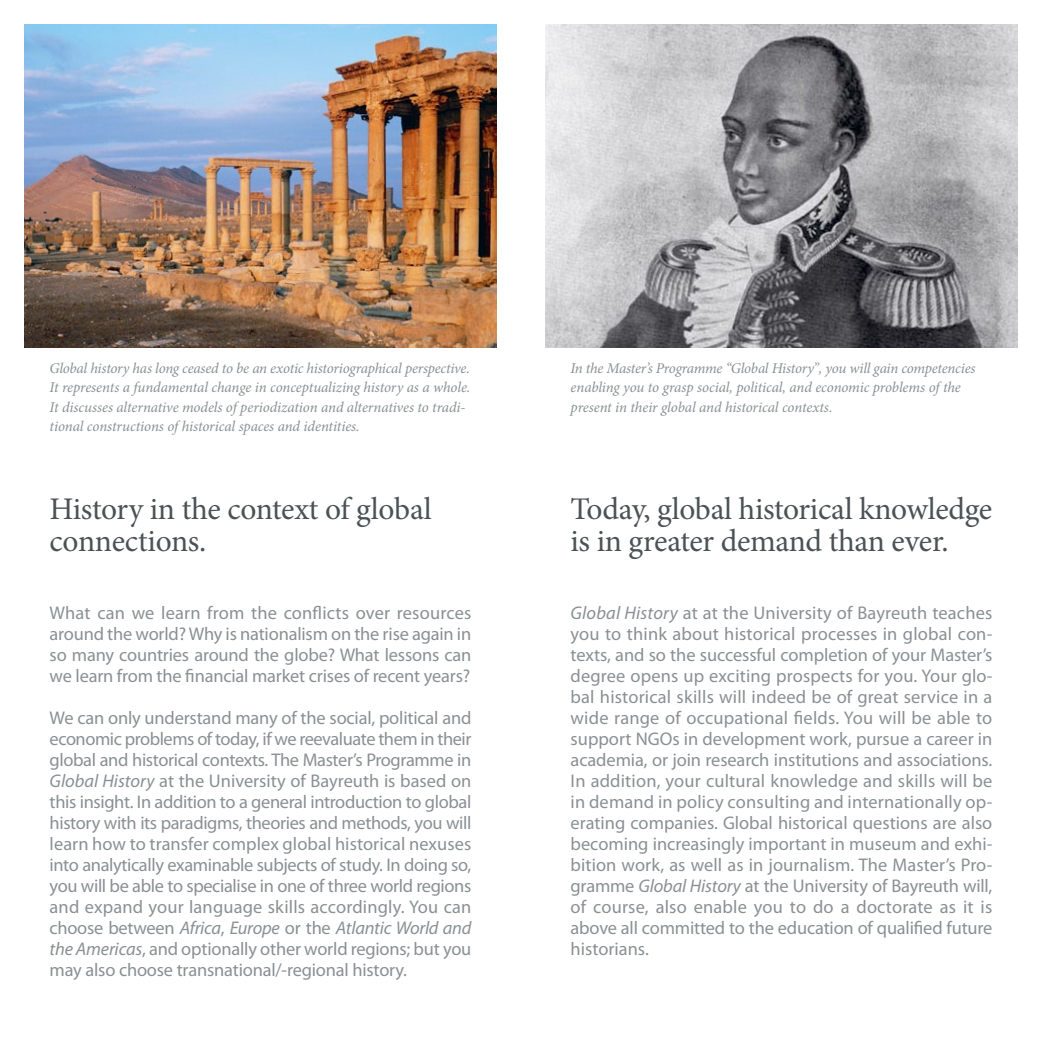
<style>
.page{position:relative;width:1042px;height:1042px;background:#fff}
.page>*{position:absolute;margin:0;border:0;box-sizing:border-box;transform-origin:0 0}
.t1{font:31.5px/31.5px "Minion Pro";letter-spacing:-.01em;color:#4b5255}
.t2{font:18.38px/21px "Myriad Pro";letter-spacing:-.01em;color:#8a9093;text-align:justify}
.t3{font:italic 14.88px/19.2px "Minion Pro";letter-spacing:-.01em;color:#8a9093}
.s1{font-style:italic}
</style>
<div class="page">
<img style="left:25px;top:25px;width:471px;height:322px">
<img style="left:546px;top:25px;width:471px;height:322px">
<p class="t3" style="left:50px;top:359px;width:422px">Global history has long ceased to be an exotic historiographical perspective.<br>It represents a fundamental change in conceptualizing history as a whole.<br>It discusses alternative models of periodization and alternatives to tradi&shy;tional constructions of historical spaces and identities.</p>
<h1 class="t1" style="left:50px;top:493px;width:383px">History in the context of global connections.</h1>
<p class="t2" style="left:50px;top:602px;width:423px">What can we learn from the conflicts over resources around the world? Why is nationalism on the rise again in so many countries around the globe? What lessons can we learn from the financial market crises of recent years?</p>
<p class="t2" style="left:50px;top:707px;width:423px">We can only understand many of the social, political and economic problems of today, if we reevaluate them in their global and historical contexts. The Master’s Programme in <span class="s1">Global History</span> at the University of Bayreuth is based on this insight. In addition to a general introduction to global history with its paradigms, theories and methods, you will learn how to transfer complex global historical nexuses into analytically examinable subjects of study. In doing so, you will be able to specialise in one of three world regions and expand your language skills accordingly. You can choose between <span class="s1">Africa</span>, <span class="s1">Europe</span> or the <span class="s1">Atlantic World and the Americas</span>, and optionally other world regions; but you may also choose transnational/-regional history.</p>
<p class="t3" style="left:570px;top:359px;width:406px">In the Master’s Programme “Global History”, you will gain competencies enabling you to grasp social, political, and economic problems of the present in their global and historical contexts.</p>
<h1 class="t1" style="left:570px;top:493px;width:423px">Today, global historical knowledge is in greater demand than ever.</h1>
<p class="t2" style="left:570px;top:602px;width:423px"><span class="s1">Global History</span> at at the University of Bayreuth teaches you to think about historical processes in global con&shy;texts, and so the successful completion of your Master’s degree opens up exciting prospects for you. Your glo&shy;bal historical skills will indeed be of great service in a wide range of occupational fields. You will be able to support NGOs in development work, pursue a career in academia, or join research institutions and associations.<br>In addition, your cultural knowledge and skills will be in demand in policy consulting and internationally op&shy;erating companies. Global historical questions are also becoming increasingly important in museum and exhi&shy;bition work, as well as in journalism. The Master’s Pro&shy;gramme <span class="s1">Global History</span> at the University of Bayreuth will, of course, also enable you to do a doctorate as it is above all committed to the education of qualified future historians.</p>
</div>
